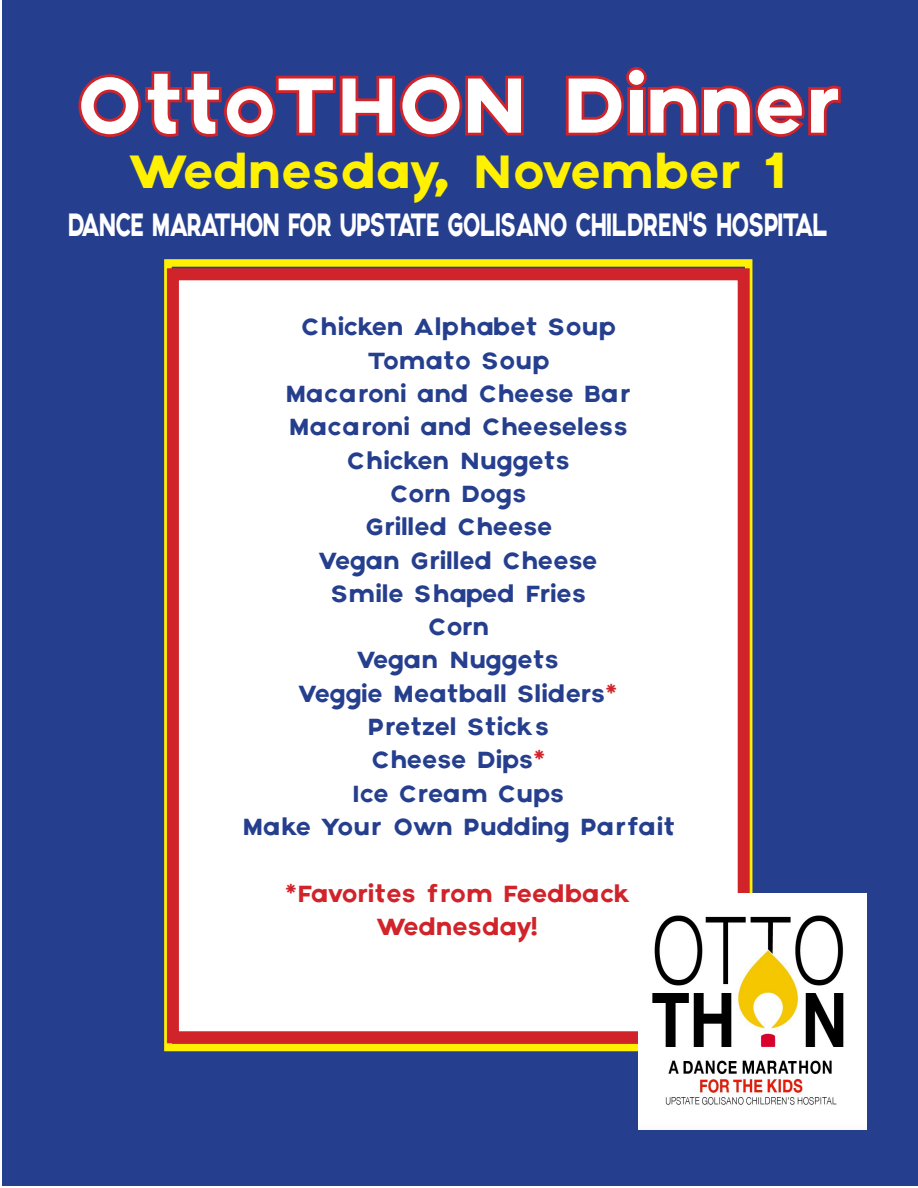
<style>
.page{position:relative;width:918px;height:1188px;background:#fff}
.page>*{position:absolute;margin:0;border:0;box-sizing:border-box;transform-origin:0 0}
.t1{font:83.4px "Axis";color:#fff}
.t2{font:49.95px "Axis";color:#fff101}
.t3{font:34.65px "Axis";letter-spacing:-.05em;color:#fff;scale:.66 1}
.t4{font:24.9px "Axis";color:#253f8e}
.t5{font:24.9px "Axis";color:#d1232a}
.s1{color:#d1232a}
</style>
<div class="page">
<div style="left:2px;top:0;width:916px;height:1186px;background:#253f8e"></div>
<svg style="left:78px;top:71px;width:446px;height:67px"></svg>
<svg style="left:565px;top:67px;width:276px;height:70px"></svg>
<div style="left:164px;top:259px;width:588px;height:792px;border:8px solid #fff101"></div>
<div style="left:173px;top:274px;width:571px;height:763px;background:#fff"></div>
<div style="left:167px;top:268px;width:583px;height:775px;border:12px solid #d1232a"></div>
<img style="left:638px;top:894px;width:229px;height:235px">
<p class="t1" style="left:75px;top:56px;width:770px">OttoTHON Dinner</p>
<p class="t2" style="left:132px;top:142px;width:655px">Wednesday, November 1</p>
<p class="t3" style="left:67px;top:204px;width:1154px">DANCE MARATHON FOR UPSTATE GOLISANO CHILDREN’S HOSPITAL</p>
<p class="t4" style="left:301px;top:312px;width:316px">Chicken Alphabet Soup</p>
<p class="t4" style="left:368px;top:346px;width:183px">Tomato Soup</p>
<p class="t4" style="left:285px;top:379px;width:348px">Macaroni and Cheese Bar</p>
<p class="t4" style="left:289px;top:412px;width:341px">Macaroni and Cheeseless</p>
<p class="t4" style="left:347px;top:446px;width:224px">Chicken Nuggets</p>
<p class="t4" style="left:390px;top:479px;width:138px">Corn Dogs</p>
<p class="t4" style="left:365px;top:512px;width:189px">Grilled Cheese</p>
<p class="t4" style="left:320px;top:546px;width:279px">Vegan Grilled Cheese</p>
<p class="t4" style="left:331px;top:579px;width:257px">Smile Shaped Fries</p>
<p class="t4" style="left:428px;top:612px;width:62px">Corn</p>
<p class="t4" style="left:358px;top:645px;width:203px">Vegan Nuggets</p>
<p class="t4" style="left:299px;top:679px;width:320px">Veggie Meatball Sliders<span class="s1">*</span></p>
<p class="t4" style="left:367px;top:712px;width:184px">Pretzel Sticks</p>
<p class="t4" style="left:371px;top:745px;width:175px">Cheese Dips<span class="s1">*</span></p>
<p class="t4" style="left:353px;top:779px;width:213px">Ice Cream Cups</p>
<p class="t4" style="left:242px;top:812px;width:434px">Make Your Own Pudding Parfait</p>
<p class="t5" style="left:285px;top:879px;width:348px">*Favorites from Feedback</p>
<p class="t5" style="left:378px;top:912px;width:162px">Wednesday!</p>
</div>
